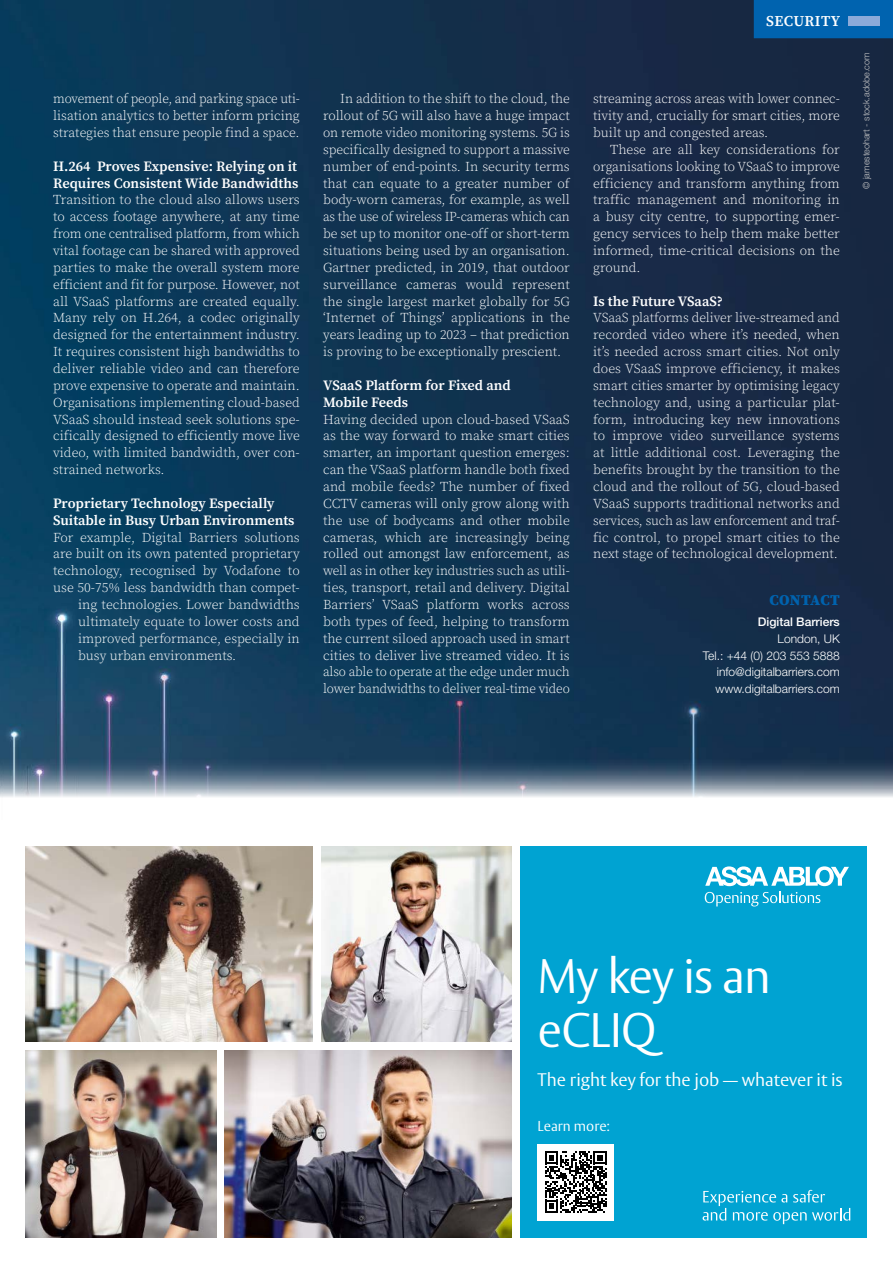
<style>
.page{position:relative;width:893px;height:1263px;background:#fff}
.page>*{position:absolute;margin:0;border:0;box-sizing:border-box;transform-origin:0 0}
.t1{font:300 48px/54px "ASSA Vesta";letter-spacing:-.02em;color:#fff}
.t2{font:300 18px "ASSA Vesta";letter-spacing:-.005em;color:#fff}
.t3{font:600 15px "Source Serif Pro";letter-spacing:.03em;color:#fff}
.t4{font:900 15px "Source Serif Pro";letter-spacing:.015em;color:#0063af}
.t5{font:600 14.25px/16.8px "Source Serif Pro";color:#fff}
.t6{font:300 14.25px "ASSA Vesta";color:#fff}
.t7{font:300 13.5px/16.8px "Source Serif Pro";color:#fff;text-align:justify}
.t8{font:300 12px/16.8px "Helvetica Neue LT Std";color:#fff;text-align:right}
.t9{font:500 12px "Helvetica Neue LT Std";color:#fff}
.t10{font:300 9px "Helvetica Neue LT Std";color:#c6c6c6}
</style>
<div class="page">
<img style="left:0;top:0;width:893px;height:755px">
<img style="left:26px;top:846px;width:287px;height:196px">
<img style="left:26px;top:1050px;width:190px;height:187px">
<img style="left:225px;top:1050px;width:287px;height:187px">
<img style="left:321px;top:846px;width:191px;height:196px">
<div style="left:520px;top:846px;width:347px;height:391px;background:#00a3d2"></div>
<svg style="left:705px;top:866px;width:144px;height:40px"></svg>
<svg style="left:703px;top:1190px;width:147px;height:34px"></svg>
<div style="left:537px;top:1144px;width:77px;height:76px;background:#fff"></div>
<svg style="left:545px;top:1151px;width:62px;height:62px"></svg>
<svg style="left:0;top:755px;width:893px;height:42px;background:#63788d"></svg>
<div style="left:754px;top:0;width:139px;height:38px;background:#0063af"></div>
<div style="left:848px;top:16px;width:32px;height:10px;background:#8caad9"></div>
<p class="t7" style="left:53px;top:91px;width:248px">movement of people, and parking space uti&shy;lisation analytics to better inform pricing strategies that ensure people find a space.</p>
<p class="t5" style="left:53px;top:158px;width:247px">H.264 Proves Expensive: Relying on it<br>Requires Consistent Wide Bandwidths</p>
<p class="t7" style="left:53px;top:192px;width:248px">Transition to the cloud also allows users to access footage anywhere, at any time from one centralised platform, from which vital footage can be shared with approved parties to make the overall system more efficient and fit for purpose. However, not all VSaaS platforms are created equally.<br>Many rely on H.264, a codec originally designed for the entertainment industry.<br>It requires consistent high bandwidths to deliver reliable video and can therefore prove expensive to operate and maintain.<br>Organisations implementing cloud-based VSaaS should instead seek solutions spe&shy;cifically designed to efficiently move live video, with limited bandwidth, over con&shy;strained networks.</p>
<p class="t5" style="left:53px;top:495px;width:243px">Proprietary Technology Especially<br>Suitable in Busy Urban Environments</p>
<p class="t7" style="left:53px;top:529px;width:248px">For example, Digital Barriers solutions</p>
<p class="t7" style="left:53px;top:546px;width:248px">are built on its own patented proprietary</p>
<p class="t7" style="left:53px;top:563px;width:248px">technology, recognised by Vodafone to</p>
<p class="t7" style="left:53px;top:580px;width:248px">use 50-75% less bandwidth than compet-</p>
<p class="t7" style="left:78px;top:597px;width:223px">ing technologies. Lower bandwidths</p>
<p class="t7" style="left:78px;top:613px;width:223px">ultimately equate to lower costs and</p>
<p class="t7" style="left:78px;top:630px;width:223px">improved performance, especially in</p>
<p class="t7" style="left:78px;top:647px;width:160px">busy urban environments.</p>
<p class="t3" style="left:766px;top:12px;width:19px">Secu</p>
<p class="t3" style="left:804px;top:12px;width:36px">rity</p>
<p class="t7" style="left:323px;top:91px;width:248px;text-indent:17px">In addition to the shift to the cloud, the rollout of 5G will also have a huge impact on remote video monitoring systems. 5G is specifically designed to support a massive number of end-points. In security terms that can equate to a greater number of body-worn cameras, for example, as well as the use of wireless IP-cameras which can be set up to monitor one-off or short-term situations being used by an organisation.<br>Gartner predicted, in 2019, that outdoor surveillance cameras would represent the single largest market globally for 5G ‘Internet of Things’ applications in the years leading up to 2023 – that prediction is proving to be exceptionally prescient.</p>
<p class="t5" style="left:323px;top:377px;width:189px">VSaaS Platform for Fixed and<br>Mobile Feeds</p>
<p class="t7" style="left:323px;top:411px;width:248px">Having decided upon cloud-based VSaaS as the way forward to make smart cities smarter, an important question emerges: can the VSaaS platform handle both fixed and mobile feeds? The number of fixed CCTV cameras will only grow along with the use of bodycams and other mobile cameras, which are increasingly being rolled out amongst law enforcement, as well as in other key industries such as utili&shy;ties, transport, retail and delivery. Digital Barriers’ VSaaS platform works across both types of feed, helping to transform the current siloed approach used in smart cities to deliver live streamed video. It is also able to operate at the edge under much lower bandwidths to deliver real-time video</p>
<p class="t7" style="left:593px;top:91px;width:248px">streaming across areas with lower connec&shy;tivity and, crucially for smart cities, more built up and congested areas.</p>
<p class="t7" style="left:593px;top:141px;width:248px;text-indent:17px">These are all key considerations for organisations looking to VSaaS to improve efficiency and transform anything from traffic management and monitoring in a busy city centre, to supporting emer&shy;gency services to help them make better informed, time-critical decisions on the ground.</p>
<p class="t5" style="left:593px;top:293px;width:131px">Is the Future VSaaS?</p>
<p class="t7" style="left:593px;top:310px;width:248px">VSaaS platforms deliver live-streamed and recorded video where it’s needed, when it’s needed across smart cities. Not only does VSaaS improve efficiency, it makes smart cities smarter by optimising legacy technology and, using a particular plat&shy;form, introducing key new innovations to improve video surveillance systems at little additional cost. Leveraging the benefits brought by the transition to the cloud and the rollout of 5G, cloud-based VSaaS supports traditional networks and services, such as law enforcement and traf&shy;fic control, to propel smart cities to the next stage of technological development.</p>
<p class="t4" style="left:770px;top:591px;width:72px">CONTACT</p>
<p class="t9" style="left:758px;top:614px;width:84px">Digital Barriers</p>
<p class="t8" style="left:703px;top:630px;width:138px">London, UK<br>Tel.: +44 (0) 203 553 5888 info@digitalbarriers.com www.digitalbarriers.com</p>
<p class="t10" style="left:861px;top:189px;width:138px;rotate:-90deg">© jamesteohart - stock.adobe.com</p>
<h1 class="t1" style="left:537px;top:951px;width:235px">My key is an eCLIQ</h1>
<h2 class="t2" style="left:537px;top:1069px;width:307px">The right key for the job — whatever it is</h2>
<p class="t6" style="left:537px;top:1117px;width:74px">Learn more:</p>
</div>
